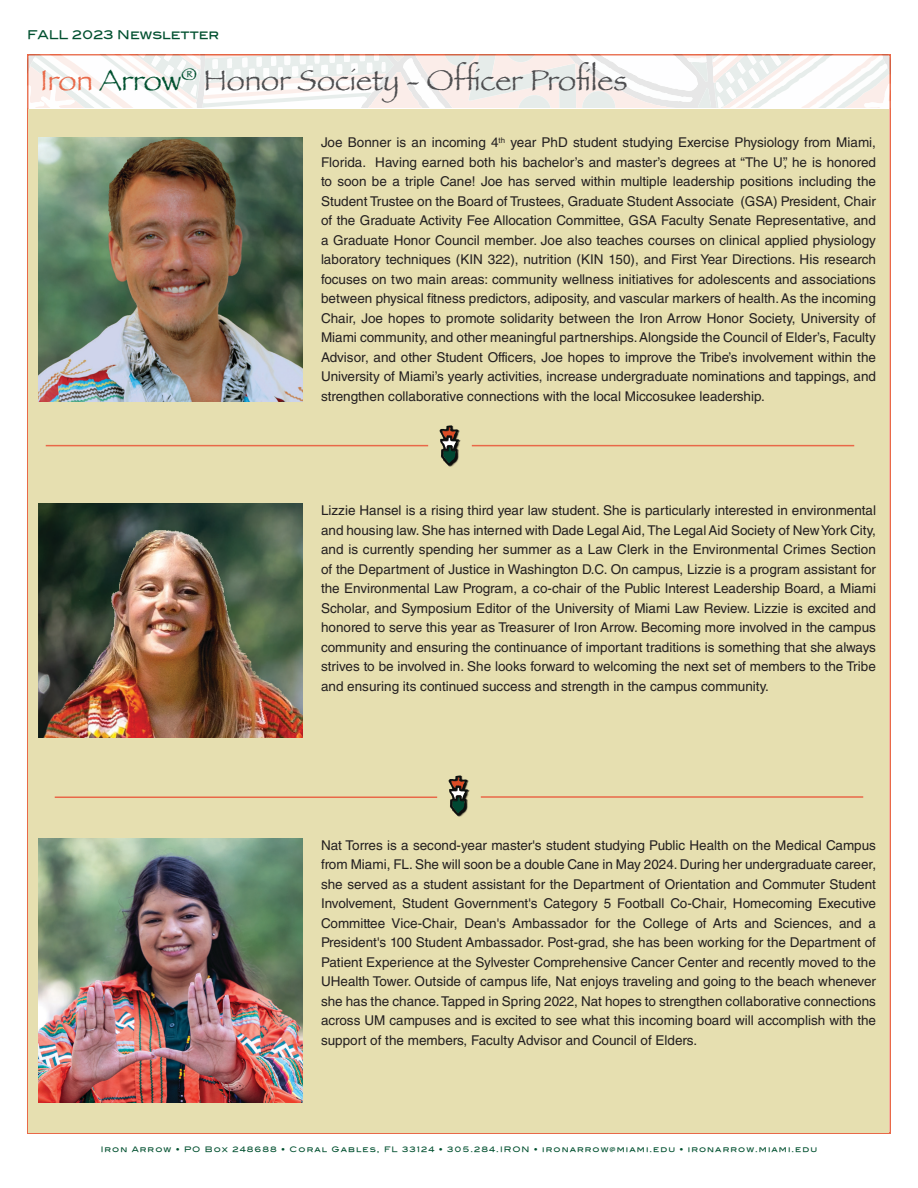
<style>
.page{position:relative;width:918px;height:1188px;background:#fff}
.page>*{position:absolute;margin:0;border:0;box-sizing:border-box;transform-origin:0 0}
.t1{font:30px "Papyrus";color:#4d4d4f}
.t2{font:13.5px/19.5px "Helvetica LT Std";color:#231f20;text-align:justify}
.t3{font:12px "Blair Md ITCTT Medium";color:#00502f}
.t4{font:7.5px "Blair Md ITCTT Medium";letter-spacing:.14em;color:#00502f}
.s1{color:#e96948}
.s2{color:#00502f}
</style>
<div class="page">
<svg style="left:27px;top:54px;width:864px;height:54px"></svg>
<div style="left:28px;top:109px;width:862px;height:1023px;background:#e6dfb0"></div>
<img style="left:449px;top:430px;width:11px;height:37px">
<svg style="left:440px;top:425px;width:19px;height:41px"></svg>
<img style="left:458px;top:780px;width:11px;height:37px">
<svg style="left:449px;top:775px;width:19px;height:41px"></svg>
<hr style="left:472px;top:445px;width:382px;height:1px;background:#e96848">
<hr style="left:481px;top:796px;width:382px;height:2px;background:#e96848">
<hr style="left:46px;top:445px;width:382px;height:1px;background:#e96848">
<hr style="left:55px;top:797px;width:382px;height:1px;background:#e96848">
<img style="left:39px;top:138px;width:264px;height:264px">
<img style="left:39px;top:504px;width:263px;height:233px">
<img style="left:39px;top:839px;width:264px;height:264px">
<p class="t3" style="left:27px;top:24px;width:194px">FALL 2023 Newsletter</p>
<p class="t1" style="left:40px;top:62px;width:589px"><span class="s1">Iron</span> <span class="s2">Arrow</span><sup>®</sup> Honor Society - Officer Profiles</p>
<p class="t2" style="left:321px;top:133px;width:557px">Joe Bonner is an incoming 4<sup>th</sup> year PhD student studying Exercise Physiology from Miami, Florida. Having earned both his bachelor’s and master’s degrees at “The U”, he is honored to soon be a triple Cane! Joe has served within multiple leadership positions including the Student Trustee on the Board of Trustees, Graduate Student Associate (GSA) President, Chair of the Graduate Activity Fee Allocation Committee, GSA Faculty Senate Representative, and a Graduate Honor Council member. Joe also teaches courses on clinical applied physiology laboratory techniques (KIN 322), nutrition (KIN 150), and First Year Directions. His research focuses on two main areas: community wellness initiatives for adolescents and associations between physical fitness predictors, adiposity, and vascular markers of health. As the incoming Chair, Joe hopes to promote solidarity between the Iron Arrow Honor Society, University of Miami community, and other meaningful partnerships. Alongside the Council of Elder’s, Faculty Advisor, and other Student Officers, Joe hopes to improve the Tribe’s involvement within the University of Miami’s yearly activities, increase undergraduate nominations and tappings, and strengthen collaborative connections with the local Miccosukee leadership.</p>
<p class="t2" style="left:321px;top:501px;width:557px">Lizzie Hansel is a rising third year law student. She is particularly interested in environmental and housing law. She has interned with Dade Legal Aid, The Legal Aid Society of New York City, and is currently spending her summer as a Law Clerk in the Environmental Crimes Section of the Department of Justice in Washington D.C. On campus, Lizzie is a program assistant for the Environmental Law Program, a co-chair of the Public Interest Leadership Board, a Miami Scholar, and Symposium Editor of the University of Miami Law Review. Lizzie is excited and honored to serve this year as Treasurer of Iron Arrow. Becoming more involved in the campus community and ensuring the continuance of important traditions is something that she always strives to be involved in. She looks forward to welcoming the next set of members to the Tribe and ensuring its continued success and strength in the campus community.</p>
<p class="t2" style="left:321px;top:835px;width:557px">Nat Torres is a second-year master's student studying Public Health on the Medical Campus from Miami, FL. She will soon be a double Cane in May 2024. During her undergraduate career, she served as a student assistant for the Department of Orientation and Commuter Student Involvement, Student Government's Category 5 Football Co-Chair, Homecoming Executive Committee Vice-Chair, Dean's Ambassador for the College of Arts and Sciences, and a President's 100 Student Ambassador. Post-grad, she has been working for the Department of Patient Experience at the Sylvester Comprehensive Cancer Center and recently moved to the UHealth Tower. Outside of campus life, Nat enjoys traveling and going to the beach whenever she has the chance. Tapped in Spring 2022, Nat hopes to strengthen collaborative connections across UM campuses and is excited to see what this incoming board will accomplish with the support of the members, Faculty Advisor and Council of Elders.</p>
<p class="t4" style="left:101px;top:1143px;width:718px">Iron Arrow • PO Box 248688 • Coral Gables, FL 33124 • 305.284.IRON • ironarrow@miami.edu • ironarrow.miami.edu</p>
</div>
